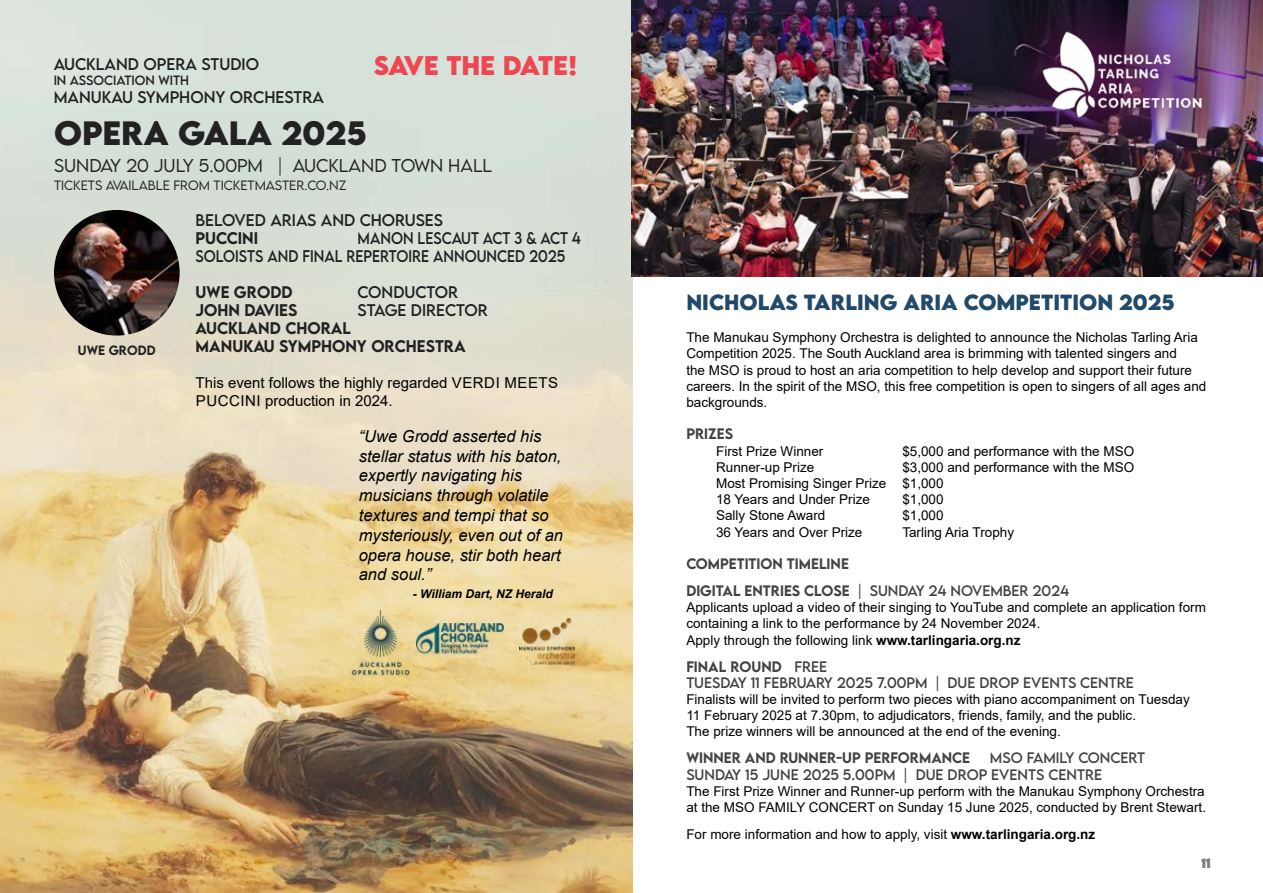
<style>
.page{position:relative;width:1263px;height:893px;background:#fff}
.page>*{position:absolute;margin:0;border:0;box-sizing:border-box;transform-origin:0 0}
.t1{font:700 30px "LEMONMILK";color:#222}
.t2{font:700 24px "LEMONMILK";letter-spacing:-.055em;color:#ef4651}
.t3{font:700 19.5px "LEMONMILK";color:#214969}
.t4{font:italic 16.5px/19.8px "Arial";color:#000}
.t5{font:300 16.5px "LEMONMILK";color:#222}
.t6{font:15px "LEMONMILK";color:#202122}
.t7{font:15px/18px "Arial";color:#000}
.t8{font:500 15px/18px "LEMONMILK";color:#202122}
.t9{font:15px "LEMONMILK";color:#202122;scale:.9 1}
.t10{font:13.5px/16.2px "Arial";color:#000}
.t11{font:13.5px/16.2px "LEMONMILK";color:#414441}
.t12{font:500 13.5px/27px "LEMONMILK";color:#414441}
.t13{font:300 12px "LEMONMILK";color:#222}
.t14{font:italic 700 12px "Arial";color:#000}
.t15{font:12px "LEMONMILK";color:#202122}
.t16{font:500 12px "LEMONMILK";color:#222}
.t17{font:700 12px "LEMONMILK";color:#808080}
.s1{font-weight:400}
.s2{font-weight:700}
.s3{font-weight:500}
</style>
<div class="page">
<img style="left:0;top:0;width:632px;height:893px">
<img style="left:631px;top:0;width:632px;height:277px">
<div style="left:979px;top:0;width:284px;height:180px;background:#57134a;opacity:.9"></div>
<img style="left:1038px;top:28px;width:171px;height:97px">
<img style="left:54px;top:210px;width:126px;height:126px;border-radius:63px">
<img style="left:340px;top:607px;width:81px;height:72px">
<img style="left:520px;top:619px;width:55px;height:45px">
<img style="left:417px;top:624px;width:86px;height:30px">
<p class="t6" style="left:54px;top:55px;width:207px">AUCKLAND OPERA STUDIO</p>
<p class="t15" style="left:54px;top:72px;width:26px">IN ASSOC</p>
<p class="t15" style="left:113px;top:72px;width:69px">IATION WITH</p>
<p class="t6" style="left:54px;top:87px;width:272px">MANUKAU SYMPHONY ORCHESTRA</p>
<h2 class="t2" style="left:374px;top:49px;width:205px">SAVE THE DATE!</h2>
<h1 class="t1" style="left:54px;top:113px;width:24px">OPERA</h1>
<h1 class="t1" style="left:178px;top:113px;width:25px">GALA</h1>
<h1 class="t1" style="left:282px;top:113px;width:87px">2025</h1>
<p class="t5" style="left:54px;top:155px;width:252px">SUNDAY 20 JU LY 5.00PM | AUC</p>
<p class="t5" style="left:328px;top:155px;width:165px">KLAND TOWN HALL</p>
<p class="t13" style="left:54px;top:177px;width:203px">TICKETS AVAILABLE FROM TICKETMAST</p>
<p class="t13" style="left:289px;top:177px;width:59px">ER.CO.NZ</p>
<p class="t16" style="left:78px;top:342px;width:79px">UWE GRODD</p>
<p class="t6" style="left:196px;top:210px;width:11px">BELOVED</p>
<p class="t6" style="left:270px;top:210px;width:63px">ARIAS AND</p>
<p class="t6" style="left:360px;top:210px;width:12px">CHORUSES</p>
<p class="t8" style="left:196px;top:229px;width:22px">PUCC</p>
<p class="t8" style="left:238px;top:229px;width:22px">INI</p>
<p class="t9" style="left:358px;top:228px;width:27px">MANON</p>
<p class="t9" style="left:418px;top:228px;width:20px">LESCAUT</p>
<p class="t9" style="left:483px;top:228px;width:76px">ACT 3 &amp; ACT</p>
<p class="t9" style="left:572px;top:228px;width:11px">4</p>
<p class="t9" style="left:196px;top:246px;width:22px">SOLO</p>
<p class="t9" style="left:235px;top:246px;width:14px">ISTS</p>
<p class="t9" style="left:267px;top:246px;width:13px">AND</p>
<p class="t9" style="left:302px;top:246px;width:24px">FINAL</p>
<p class="t9" style="left:346px;top:246px;width:11px">REPERTO</p>
<p class="t9" style="left:408px;top:246px;width:40px">IRE ANNOUNCED</p>
<p class="t9" style="left:529px;top:246px;width:42px">2025</p>
<p class="t8" style="left:196px;top:283px;width:98px">UWE GRODD</p>
<p class="t6" style="left:358px;top:282px;width:22px">CONDUCTOR</p>
<p class="t8" style="left:196px;top:301px;width:103px">JOHN DAVIES</p>
<p class="t6" style="left:358px;top:300px;width:20px">STAGE</p>
<p class="t6" style="left:411px;top:300px;width:27px">DIRECTOR</p>
<p class="t8" style="left:196px;top:319px;width:272px">AUCKLAND CHORAL<br>MANUKAU SYMPHONY ORCHESTRA</p>
<p class="t7" style="left:196px;top:374px;width:364px">This event follows the highly regarded VERDI MEETS<br>PUCCINI production in 2024.</p>
<p class="t4" style="left:359px;top:426px;width:206px">“Uwe Grodd asserted his stellar status with his baton, expertly navigating his musicians through volatile textures and tempi that so mysteriously, even out of an opera house, stir both heart and soul.”</p>
<p class="t14" style="left:413px;top:586px;width:141px">- William Dart, NZ Herald</p>
<h3 class="t3" style="left:686px;top:289px;width:490px">NICHOLAS TARLING ARIA COMPETITION 2025</h3>
<p class="t10" style="left:686px;top:329px;width:521px">The Manukau Symphony Orchestra is delighted to announce the Nicholas Tarling Aria Competition 2025. The South Auckland area is brimming with talented singers and<br>the MSO is proud to host an aria competition to help develop and support their future careers. In the spirit of the MSO, this free competition is open to singers of all ages and backgrounds.</p>
<p class="t12" style="left:686px;top:421px;width:48px">PRIZES</p>
<p class="t10" style="left:716px;top:443px;width:109px">First Prize Winner</p>
<p class="t10" style="left:902px;top:443px;width:233px">$5,000 and performance with the MSO</p>
<p class="t10" style="left:716px;top:459px;width:100px">Runner-up Prize</p>
<p class="t10" style="left:716px;top:459px;width:420px;text-indent:186px">$3,000 and performance with the MSO<br>Most Promising Singer Prize $1,000<br>18 Years and Under Prize</p>
<p class="t10" style="left:902px;top:491px;width:43px">$1,000</p>
<p class="t10" style="left:716px;top:507px;width:111px">Sally Stone Award</p>
<p class="t10" style="left:902px;top:507px;width:43px">$1,000</p>
<p class="t10" style="left:716px;top:524px;width:148px">36 Years and Over Prize</p>
<p class="t10" style="left:902px;top:524px;width:113px">Tarling Aria Trophy</p>
<p class="t12" style="left:686px;top:550px;width:384px">COMPETITION TIMELINE<br>DIGITAL ENTRIES CLOSE <span class="s1">| SUNDAY 24 NOVEMBER 2024</span></p>
<p class="t10" style="left:686px;top:599px;width:521px">Applicants upload a video of their singing to YouTube and complete an application form containing a link to the performance by 24 November 2024.<br>Apply through the following link <span class="s2">www.tarlingaria.org.nz</span></p>
<p class="t11" style="left:686px;top:658px;width:449px"><span class="s3">FINAL ROUND</span> FREE<br>TUESDAY 11 FEBRUARY 2025 7.00PM | DUE DROP EVENTS CENTRE</p>
<p class="t10" style="left:686px;top:691px;width:505px">Finalists will be invited to perform two pieces with piano accompaniment on Tuesday<br>11 February 2025 at 7.30pm, to adjudicators, friends, family, and the public.<br>The prize winners will be announced at the end of the evening.</p>
<p class="t12" style="left:686px;top:745px;width:285px">WINNER AND RUNNER-UP PERFORMANCE</p>
<p class="t11" style="left:686px;top:750px;width:460px;text-indent:304px">MSO FAMILY CONCERT<br>SUNDAY 15 JUNE 2025 5.00PM | DUE DROP EVENTS CENTRE</p>
<p class="t10" style="left:686px;top:783px;width:521px">The First Prize Winner and Runner-up perform with the Manukau Symphony Orchestra at the MSO FAMILY CONCERT on Sunday 15 June 2025, conducted by Brent Stewart.</p>
<p class="t10" style="left:686px;top:826px;width:410px">For more information and how to apply, visit <span class="s2">www.tarlingaria.org.nz</span></p>
<p class="t17" style="left:1201px;top:855px;width:11px">11</p>
</div>
